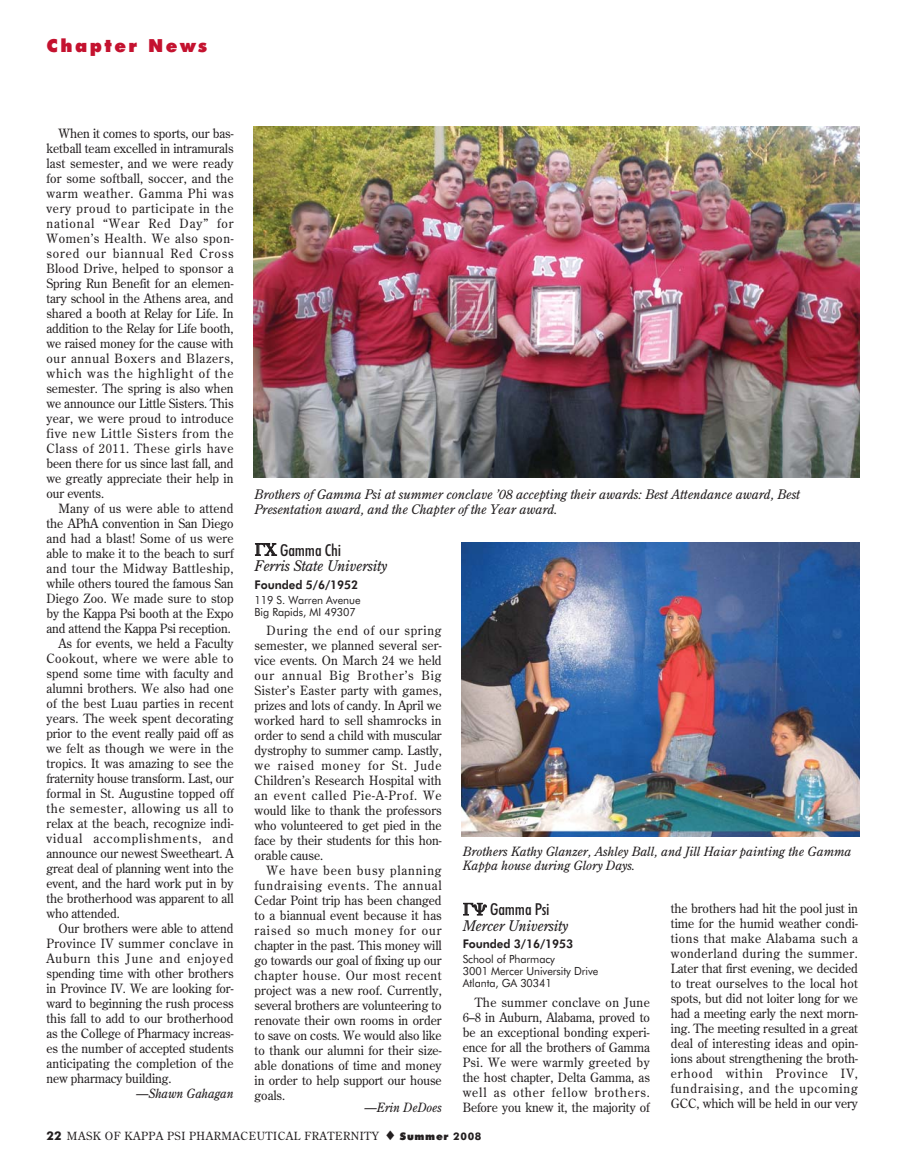
<style>
.page{position:relative;width:918px;height:1168px;background:#fff}
.page>*{position:absolute;margin:0;border:0;box-sizing:border-box;transform-origin:0 0}
.t1{font:900 18px "Futura BT";letter-spacing:.135em;color:#c4122f}
.t2{font:500 condensed 16.5px "Futura BT";letter-spacing:-.01em;color:#231f20}
.t3{font:italic 14.7px "Century Old Style";letter-spacing:-.015em;color:#231f20}
.t4{font:italic 13.2px/14.7px "Century Old Style";letter-spacing:-.005em;color:#231f20}
.t5{font:12.75px/15px "Century Old Style";color:#231f20;text-align:justify;scale:.96 1}
.t6{font:italic 12.75px/14.2px "Century Old Style";color:#231f20}
.t7{font:12.75px "Century Old Style";letter-spacing:.035em;color:#231f20;scale:.96 1}
.t8{font:12.75px "Century Old Style";letter-spacing:.07em;color:#231f20;scale:.96 1}
.t9{font:12.75px "Century Old Style";letter-spacing:.04em;color:#231f20;scale:.96 1}
.t10{font:12.75px "Century Old Style";letter-spacing:.055em;color:#231f20;scale:.96 1}
.t11{font:12.75px "Century Old Style";letter-spacing:.025em;color:#231f20;scale:.96 1}
.t12{font:italic 12.75px "Century Old Style";color:#231f20;scale:.96 1}
.t13{font:800 12px "Futura BT";letter-spacing:-.005em;color:#231f20;scale:.96 1}
.t14{font:11.25px/12px "Futura BT";letter-spacing:-.005em;color:#231f20;scale:.96 1}
.t15{font:11.25px "Century Old Style";letter-spacing:.05em;color:#231f20}
.s1{font-family:"Futura BT";font-weight:700;font-size:12px}
.s2{font-family:"Futura BT";font-weight:900;font-size:10.5px}
.s3{font-family:"Futura BT";font-weight:700;font-size:10.5px}
</style>
<div class="page">
<img style="left:461px;top:542px;width:399px;height:295px">
<img style="left:253px;top:127px;width:607px;height:351px">
<h1 class="t1" style="left:46px;top:38px;width:162px">Chapter News</h1>
<p class="t5" style="left:46px;top:127px;width:196px;text-indent:12px">When it comes to sports, our bas&shy;ketball team excelled in intramurals last semester, and we were ready for some softball, soccer, and the warm weather. Gamma Phi was very proud to participate in the national “Wear Red Day” for Women’s Health. We also spon&shy;sored our biannual Red Cross Blood Drive, helped to sponsor a Spring Run Benefit for an elemen&shy;tary school in the Athens area, and shared a booth at Relay for Life. In addition to the Relay for Life booth, we raised money for the cause with our annual Boxers and Blazers, which was the highlight of the semester. The spring is also when we announce our Little Sisters. This year, we were proud to introduce five new Little Sisters from the Class of 2011. These girls have been there for us since last fall, and we greatly appreciate their help in our events.</p>
<p class="t5" style="left:58px;top:502px;width:184px">Many of us were able to attend</p>
<p class="t5" style="left:46px;top:517px;width:196px">the APhA convention in San Diego</p>
<p class="t5" style="left:46px;top:532px;width:196px">and had a blast! Some of us were</p>
<p class="t5" style="left:46px;top:547px;width:196px">able to make it to the beach to surf</p>
<p class="t9" style="left:46px;top:563px;width:196px">and tour the Midway Battleship,</p>
<p class="t5" style="left:46px;top:577px;width:196px">while others toured the famous San</p>
<p class="t5" style="left:46px;top:592px;width:196px">Diego Zoo. We made sure to stop</p>
<p class="t5" style="left:46px;top:607px;width:196px">by the Kappa Psi booth at the Expo</p>
<p class="t5" style="left:46px;top:622px;width:194px">and attend the Kappa Psi reception.</p>
<p class="t5" style="left:58px;top:637px;width:184px">As for events, we held a Faculty</p>
<p class="t7" style="left:46px;top:653px;width:196px">Cookout, where we were able to</p>
<p class="t5" style="left:46px;top:667px;width:196px">spend some time with faculty and</p>
<p class="t5" style="left:46px;top:682px;width:196px">alumni brothers. We also had one</p>
<p class="t5" style="left:46px;top:697px;width:196px">of the best Luau parties in recent</p>
<p class="t5" style="left:46px;top:712px;width:196px">years. The week spent decorating</p>
<p class="t5" style="left:46px;top:727px;width:196px">prior to the event really paid off as</p>
<p class="t11" style="left:46px;top:743px;width:196px">we felt as though we were in the</p>
<p class="t5" style="left:46px;top:757px;width:196px">tropics. It was amazing to see the</p>
<p class="t5" style="left:46px;top:772px;width:196px">fraternity house transform. Last, our</p>
<p class="t5" style="left:46px;top:787px;width:196px">formal in St. Augustine topped off</p>
<p class="t10" style="left:46px;top:803px;width:196px">the semester, allowing us all to</p>
<p class="t5" style="left:46px;top:817px;width:196px">relax at the beach, recognize indi-</p>
<p class="t8" style="left:46px;top:833px;width:196px">vidual accomplishments, and</p>
<p class="t5" style="left:46px;top:847px;width:196px">announce our newest Sweetheart. A</p>
<p class="t5" style="left:46px;top:862px;width:196px">great deal of planning went into the</p>
<p class="t5" style="left:46px;top:877px;width:196px">event, and the hard work put in by</p>
<p class="t5" style="left:46px;top:892px;width:196px">the brotherhood was apparent to all</p>
<p class="t5" style="left:46px;top:907px;width:78px">who attended.</p>
<p class="t5" style="left:58px;top:922px;width:184px">Our brothers were able to attend</p>
<p class="t7" style="left:46px;top:938px;width:196px">Province IV summer conclave in</p>
<p class="t8" style="left:46px;top:953px;width:196px">Auburn this June and enjoyed</p>
<p class="t5" style="left:46px;top:967px;width:196px">spending time with other brothers</p>
<p class="t5" style="left:46px;top:982px;width:196px">in Province IV. We are looking for-</p>
<p class="t5" style="left:46px;top:997px;width:196px">ward to beginning the rush process</p>
<p class="t5" style="left:46px;top:1012px;width:196px">this fall to add to our brotherhood</p>
<p class="t5" style="left:46px;top:1027px;width:196px">as the College of Pharmacy increas-</p>
<p class="t5" style="left:46px;top:1042px;width:196px">es the number of accepted students</p>
<p class="t5" style="left:46px;top:1057px;width:196px">anticipating the completion of the</p>
<p class="t5" style="left:46px;top:1072px;width:132px">new pharmacy building.</p>
<p class="t12" style="left:136px;top:1089px;width:103px">—Shawn Gahagan</p>
<p class="t4" style="left:255px;top:488px;width:547px">Brothers of Gamma Psi at summer conclave ’08 accepting their awards: Best Attendance award, Best<br>Presentation award, and the Chapter of the Year award.</p>
<p class="t2" style="left:280px;top:543px;width:62px">Gamma Chi</p>
<p class="t3" style="left:255px;top:560px;width:134px">Ferris State University</p>
<p class="t13" style="left:255px;top:579px;width:109px">Founded 5/6/1952</p>
<p class="t14" style="left:255px;top:594px;width:112px">119 S. Warren Avenue<br>Big Rapids, MI 49307</p>
<p class="t5" style="left:255px;top:624px;width:196px;text-indent:12px">During the end of our spring semester, we planned several ser&shy;vice events. On March 24 we held our annual Big Brother’s Big Sister’s Easter party with games, prizes and lots of candy. In April we worked hard to sell shamrocks in order to send a child with muscular dystrophy to summer camp. Lastly, we raised money for St. Jude Children’s Research Hospital with an event called Pie-A-Prof. We would like to thank the professors who volunteered to get pied in the face by their students for this hon&shy;orable cause.</p>
<p class="t5" style="left:255px;top:864px;width:196px;text-indent:12px">We have been busy planning fundraising events. The annual Cedar Point trip has been changed to a biannual event because it has raised so much money for our chapter in the past. This money will go towards our goal of fixing up our chapter house. Our most recent project was a new roof. Currently, several brothers are volunteering to renovate their own rooms in order to save on costs. We would also like to thank our alumni for their size&shy;able donations of time and money in order to help support our house goals.</p>
<p class="t12" style="left:365px;top:1103px;width:82px">—Erin DeDoes</p>
<p class="t6" style="left:463px;top:845px;width:390px">Brothers Kathy Glanzer, Ashley Ball, and Jill Haiar painting the Gamma<br>Kappa house during Glory Days.</p>
<p class="t2" style="left:490px;top:902px;width:61px">Gamma Psi</p>
<p class="t3" style="left:463px;top:920px;width:107px">Mercer University</p>
<p class="t13" style="left:463px;top:939px;width:117px">Founded 3/16/1953</p>
<p class="t14" style="left:463px;top:954px;width:143px">School of Pharmacy<br>3001 Mercer University Drive<br>Atlanta, GA 30341</p>
<p class="t5" style="left:463px;top:995px;width:196px;text-indent:12px">The summer conclave on June 6–8 in Auburn, Alabama, proved to be an exceptional bonding experi&shy;ence for all the brothers of Gamma Psi. We were warmly greeted by the host chapter, Delta Gamma, as well as other fellow brothers.<br>Before you knew it, the majority of</p>
<p class="t5" style="left:671px;top:901px;width:196px">the brothers had hit the pool just in time for the humid weather condi&shy;tions that make Alabama such a wonderland during the summer.<br>Later that first evening, we decided to treat ourselves to the local hot spots, but did not loiter long for we had a meeting early the next morn&shy;ing. The meeting resulted in a great deal of interesting ideas and opin&shy;ions about strengthening the broth&shy;erhood within Province IV, fundraising, and the upcoming GCC, which will be held in our very</p>
<p class="t15" style="left:46px;top:1131px;width:437px"><span class="s1">22</span> MASK OF KAPPA PSI PHARMACEUTICAL FRATERNITY ◆ <span class="s2">Summer</span> <span class="s3">2008</span></p>
</div>
